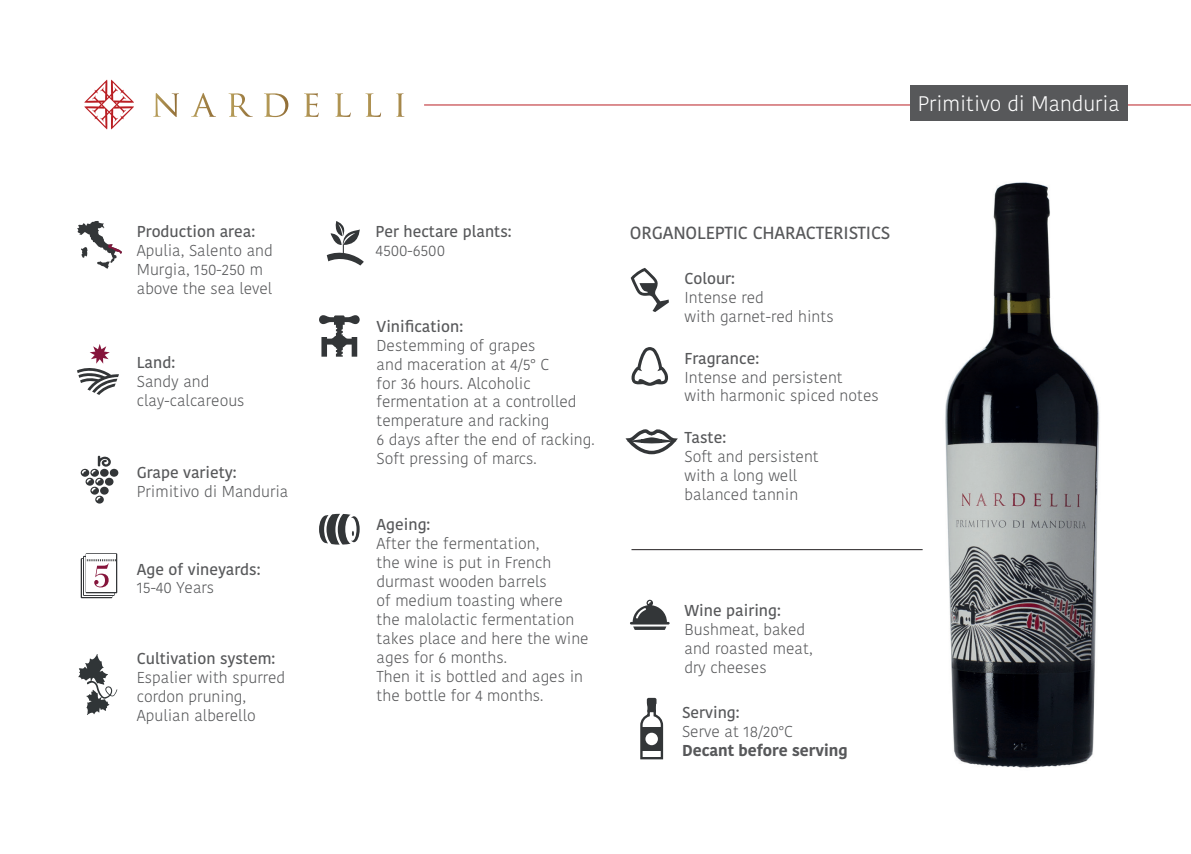
<style>
.page{position:relative;width:1191px;height:854px;background:#fff}
.page>*{position:absolute;margin:0;border:0;box-sizing:border-box;transform-origin:0 0}
.t1{font:300 21px "Kohinoor Devanagari";color:#fff}
.t2{font:600 17.5px "Kohinoor Devanagari";letter-spacing:-.01em;color:#57585a}
.t3{font:300 15.75px/18.9px "Kohinoor Devanagari";color:#57585a}
.t4{font:600 15.75px "Kohinoor Devanagari";color:#57585a}
.t5{font:700 15.75px "Kohinoor Devanagari";color:#57585a}
</style>
<div class="page">
<hr style="left:424px;top:104px;width:767px;height:1px;background:#ba1f24">
<svg style="left:153px;top:93px;width:26px;height:24px"></svg>
<svg style="left:191px;top:93px;width:25px;height:24px"></svg>
<svg style="left:228px;top:93px;width:25px;height:24px"></svg>
<svg style="left:264px;top:93px;width:24px;height:24px"></svg>
<svg style="left:304px;top:93px;width:15px;height:24px"></svg>
<svg style="left:335px;top:93px;width:16px;height:24px"></svg>
<svg style="left:365px;top:93px;width:16px;height:24px"></svg>
<svg style="left:396px;top:93px;width:8px;height:24px"></svg>
<svg style="left:84px;top:80px;width:50px;height:49px"></svg>
<img style="left:917px;top:182px;width:183px;height:586px">
<div style="left:909px;top:85px;width:218px;height:35px;background:#57585a"></div>
<svg style="left:77px;top:221px;width:45px;height:47px"></svg>
<svg style="left:77px;top:344px;width:42px;height:51px"></svg>
<div style="left:110px;top:468px;width:8px;height:8px;background:#333638;border-radius:50%"></div>
<svg style="left:81px;top:455px;width:30px;height:48px"></svg>
<svg style="left:81px;top:553px;width:36px;height:45px"></svg>
<svg style="left:78px;top:654px;width:39px;height:60px"></svg>
<svg style="left:319px;top:315px;width:41px;height:41px"></svg>
<svg style="left:319px;top:513px;width:41px;height:31px"></svg>
<svg style="left:327px;top:221px;width:37px;height:44px"></svg>
<hr style="left:631px;top:549px;width:291px;height:1px;background:#231f20">
<svg style="left:630px;top:268px;width:39px;height:44px"></svg>
<svg style="left:631px;top:347px;width:37px;height:38px"></svg>
<svg style="left:625px;top:429px;width:53px;height:26px"></svg>
<svg style="left:630px;top:599px;width:39px;height:30px"></svg>
<div style="left:647px;top:697px;width:9px;height:7px;border:2px solid #333638"></div>
<svg style="left:640px;top:698px;width:24px;height:62px"></svg>
<p class="t4" style="left:137px;top:223px;width:120px">Production area:</p>
<p class="t3" style="left:137px;top:241px;width:138px">Apulia, Salento and<br>Murgia, 150-250 m above the sea level</p>
<p class="t4" style="left:137px;top:353px;width:40px">Land:</p>
<p class="t3" style="left:137px;top:372px;width:109px">Sandy and clay-calcareous</p>
<p class="t4" style="left:137px;top:463px;width:101px">Grape variety:</p>
<p class="t3" style="left:137px;top:482px;width:153px">Primitivo di Manduria</p>
<p class="t4" style="left:137px;top:559px;width:125px">Age of vineyards:</p>
<p class="t3" style="left:137px;top:578px;width:79px">15-40 Years</p>
<p class="t4" style="left:137px;top:649px;width:140px">Cultivation system:</p>
<p class="t3" style="left:137px;top:668px;width:150px">Espalier with spurred cordon pruning,<br>Apulian alberello</p>
<h1 class="t1" style="left:917px;top:92px;width:204px">Primitivo di Manduria</h1>
<p class="t4" style="left:375px;top:223px;width:138px">Per hectare plants:</p>
<p class="t3" style="left:375px;top:241px;width:71px">4500-6500</p>
<p class="t4" style="left:376px;top:317px;width:88px">Vinification:</p>
<p class="t3" style="left:376px;top:335px;width:219px">Destemming of grapes<br>and maceration at 4/5° C<br>for 36 hours. Alcoholic fermentation at a controlled temperature and racking<br>6 days after the end of racking.<br>Soft pressing of marcs.</p>
<p class="t4" style="left:376px;top:515px;width:55px">Ageing:</p>
<p class="t3" style="left:376px;top:534px;width:213px">After the fermentation,<br>the wine is put in French durmast wooden barrels<br>of medium toasting where the malolactic fermentation takes place and here the wine ages for 6 months.<br>Then it is bottled and ages in the bottle for 4 months.</p>
<p class="t2" style="left:630px;top:223px;width:262px">ORGANOLEPTIC CHARACTERISTICS</p>
<p class="t4" style="left:684px;top:269px;width:52px">Colour:</p>
<p class="t3" style="left:684px;top:288px;width:151px">Intense red<br>with garnet-red hints</p>
<p class="t4" style="left:684px;top:349px;width:76px">Fragrance:</p>
<p class="t3" style="left:684px;top:367px;width:196px">Intense and persistent<br>with harmonic spiced notes</p>
<p class="t4" style="left:684px;top:428px;width:43px">Taste:</p>
<p class="t3" style="left:684px;top:446px;width:136px">Soft and persistent with a long well balanced tannin</p>
<p class="t4" style="left:684px;top:601px;width:98px">Wine pairing:</p>
<p class="t3" style="left:684px;top:620px;width:130px">Bushmeat, baked and roasted meat, dry cheeses</p>
<p class="t4" style="left:682px;top:703px;width:59px">Serving:</p>
<p class="t3" style="left:682px;top:721px;width:112px">Serve at 18/20°C</p>
<p class="t5" style="left:682px;top:740px;width:167px">Decant before serving</p>
</div>
